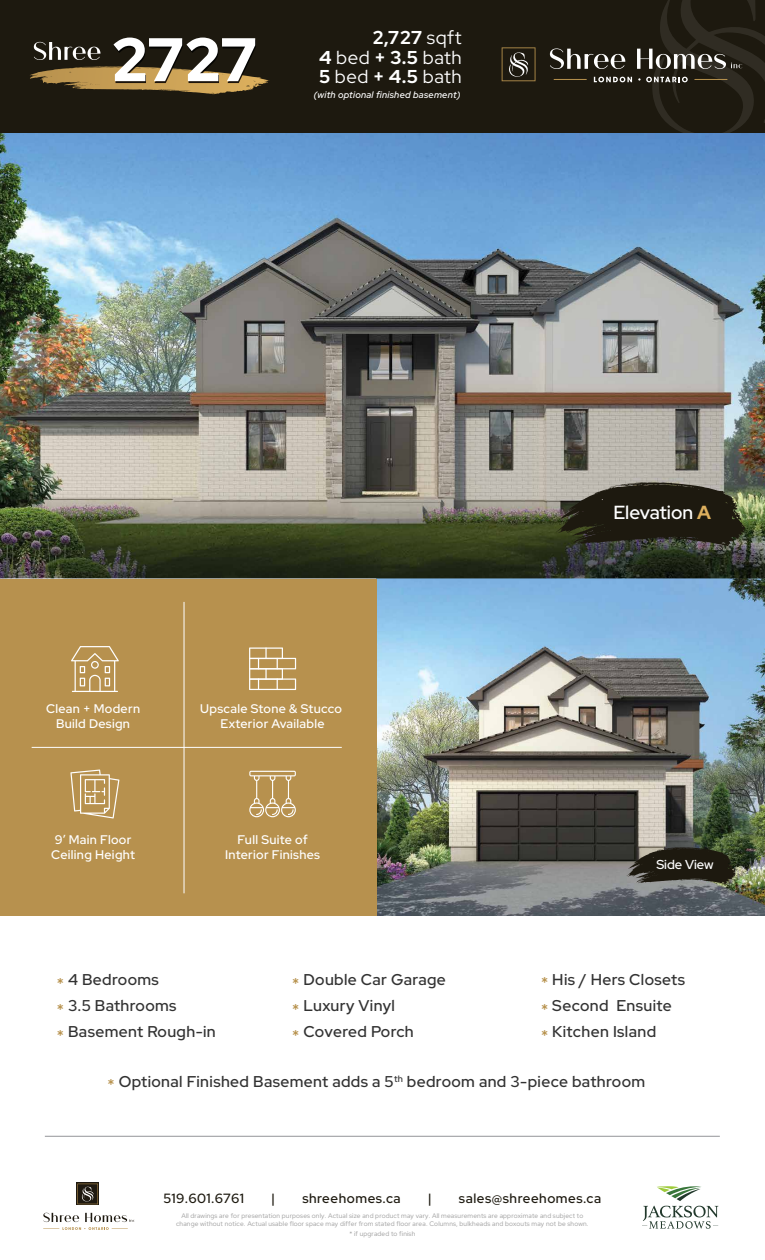
<style>
.page{position:relative;width:765px;height:1260px;background:#fff}
.page>*{position:absolute;margin:0;border:0;box-sizing:border-box;transform-origin:0 0}
.t1{font:900 61.38px "Red Hat Display";color:#fff}
.t2{font:500 19px "Red Hat Display";color:#fff}
.t3{font:18.62px/19.8px "Red Hat Display";letter-spacing:.025em;color:#fff;text-align:justify}
.t4{font:500 15.62px/26.2px "Red Hat Display";letter-spacing:.025em;color:#323232}
.t5{font:600 13.38px "Red Hat Display";letter-spacing:.04em;color:#1d190f}
.t6{font:500 12.88px "Red Hat Display";color:#fff}
.t7{font:500 12.5px/15px "Red Hat Display";letter-spacing:.025em;color:#fff;text-align:center}
.t8{font:italic 500 9.38px "Red Hat Display";letter-spacing:.025em;color:#fff}
.t9{font:6.5px/7.9px "Red Hat Display";letter-spacing:.025em;color:#9d9d9d;text-align:center}
.s1{font-weight:800}
.s2{font-weight:800;color:#deb05e}
.s3{color:#b8934f}
</style>
<div class="page">
<img style="left:376px;top:579px;width:389px;height:337px">
<div style="left:0;top:579px;width:376px;height:337px;background:#b7914e"></div>
<svg style="left:249px;top:648px;width:47px;height:42px"></svg>
<svg style="left:71px;top:646px;width:48px;height:45px"></svg>
<hr style="left:72px;top:691px;width:46px;height:1px;background:#fff">
<svg style="left:70px;top:769px;width:49px;height:50px"></svg>
<svg style="left:249px;top:771px;width:47px;height:46px"></svg>
<hr style="left:32px;top:747px;width:310px;height:1px;background:#fff">
<hr style="left:184px;top:602px;width:1px;height:291px;background:#fff">
<svg style="left:626px;top:847px;width:110px;height:37px;background:#37352a"></svg>
<img style="left:0;top:133px;width:765px;height:445px">
<svg style="left:556px;top:482px;width:190px;height:64px;background:#373529"></svg>
<svg style="left:642px;top:1186px;width:76px;height:43px"></svg>
<svg style="left:77px;top:1183px;width:22px;height:22px"></svg>
<svg style="left:77px;top:1184px;width:21px;height:20px"></svg>
<svg style="left:43px;top:1213px;width:92px;height:17px"></svg>
<hr style="left:45px;top:1136px;width:675px;height:1px;background:#939598">
<div style="left:0;top:0;width:765px;height:133px;background:#1d190f"></div>
<svg style="left:501px;top:47px;width:35px;height:35px"></svg>
<svg style="left:550px;top:0;width:215px;height:133px"></svg>
<hr style="left:554px;top:79px;width:32px;height:1px;background:#b7924e">
<hr style="left:695px;top:79px;width:32px;height:1px;background:#b7924e">
<svg style="left:502px;top:47px;width:33px;height:34px"></svg>
<svg style="left:30px;top:66px;width:91px;height:13px"></svg>
<svg style="left:34px;top:42px;width:66px;height:18px"></svg>
<h1 class="t1" style="left:112px;top:19px;width:148px">2727</h1>
<h3 class="t3" style="left:319px;top:27px;width:144px;text-indent:54px"><span class="s1">2,727</span> sqft <span class="s1">4</span> bed <span class="s1">+ 3.5</span> bath <span class="s1">5</span> bed <span class="s1">+ 4.5</span> bath</h3>
<h3 class="t8" style="left:314px;top:89px;width:148px">(with optional finished basement)</h3>
<h3 class="t7" style="left:46px;top:701px;width:96px">Clean + Modern<br>Build Design</h3>
<h3 class="t7" style="left:51px;top:832px;width:85px;text-align:left">9’ Main Floor<br>Ceiling Height</h3>
<h3 class="t7" style="left:200px;top:701px;width:143px">Upscale Stone &amp; Stucco<br>Exterior Available</h3>
<h3 class="t7" style="left:225px;top:832px;width:97px">Full Suite of<br>Interior Finishes</h3>
<h2 class="t2" style="left:613px;top:500px;width:99px">Elevation <span class="s2">A</span></h2>
<h3 class="t6" style="left:656px;top:856px;width:59px">Side View</h3>
<h3 class="t4" style="left:57px;top:966px;width:160px"><span class="s3">*</span> 4 Bedrooms<br><span class="s3">*</span> 3.5 Bathrooms<br><span class="s3">*</span> Basement Rough-in</h3>
<h3 class="t4" style="left:292px;top:966px;width:155px"><span class="s3">*</span> Double Car Garage <span class="s3">*</span> Luxury Vinyl<br><span class="s3">*</span> Covered Porch</h3>
<h3 class="t4" style="left:541px;top:966px;width:146px"><span class="s3">*</span> His / Hers Closets <span class="s3">*</span> Second Ensuite<br><span class="s3">*</span> Kitchen Island</h3>
<h3 class="t4" style="left:108px;top:1068px;width:539px"><span class="s3">*</span> Optional Finished Basement adds a 5<sup>th</sup> bedroom and 3-piece bathroom</h3>
<h3 class="t5" style="left:163px;top:1189px;width:82px">519.601.6761</h3>
<h3 class="t5" style="left:271px;top:1189px;width:5px">|</h3>
<h3 class="t5" style="left:302px;top:1189px;width:100px">shreehomes.ca</h3>
<h3 class="t5" style="left:428px;top:1189px;width:5px">|</h3>
<h3 class="t5" style="left:459px;top:1189px;width:144px">sales@shreehomes.ca</h3>
<p class="t9" style="left:176px;top:1212px;width:414px">All drawings are for presentation purposes only. Actual size and product may vary. All measurements are approximate and subject to change without notice. Actual usable floor space may differ from stated floor area. Columns, bulkheads and boxouts may not be shown.</p>
<p class="t9" style="left:349px;top:1230px;width:67px">* if upgraded to finish</p>
</div>
